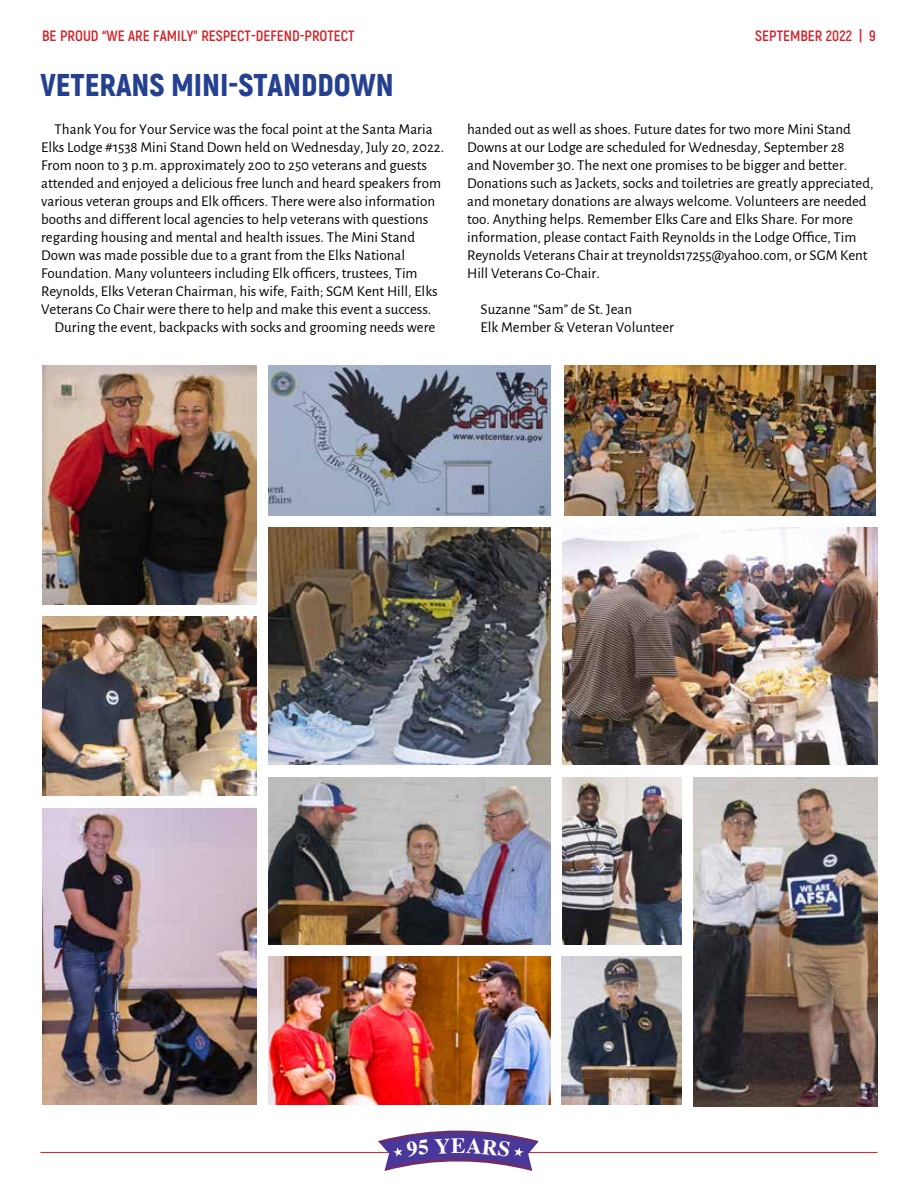
<style>
.page{position:relative;width:918px;height:1188px;background:#fff}
.page>*{position:absolute;margin:0;border:0;box-sizing:border-box;transform-origin:0 0}
.t1{font:900 31.5px "Akrobat";color:#25408f}
.t2{font:700 21.75px "Times";color:#fff}
.t3{font:15px/18px "Alegreya Sans";color:#000}
.t4{font:700 15px "Akrobat";color:#d2232a}
</style>
<div class="page">
<hr style="left:40px;top:1152px;width:838px;height:1px;background:#d2232a">
<svg style="left:379px;top:1128px;width:159px;height:15px"></svg>
<img style="left:43px;top:366px;width:213px;height:238px">
<img style="left:268px;top:366px;width:283px;height:149px">
<img style="left:564px;top:366px;width:311px;height:149px">
<img style="left:268px;top:528px;width:283px;height:237px">
<img style="left:43px;top:809px;width:213px;height:295px">
<img style="left:563px;top:528px;width:315px;height:237px">
<img style="left:43px;top:616px;width:213px;height:179px">
<img style="left:563px;top:778px;width:119px;height:166px">
<img style="left:268px;top:778px;width:283px;height:166px">
<img style="left:694px;top:778px;width:184px;height:329px">
<img style="left:562px;top:957px;width:120px;height:147px">
<img style="left:268px;top:957px;width:283px;height:147px">
<svg style="left:378px;top:1131px;width:160px;height:40px"></svg>
<p class="t4" style="left:42px;top:26px;width:314px">BE PROUD “WE ARE FAMILY” RESPECT-DEFEND-PROTECT</p>
<p class="t4" style="left:755px;top:26px;width:122px">SEPTEMBER 2022 | 9</p>
<h1 class="t1" style="left:40px;top:64px;width:355px">VETERANS MINI-STANDDOWN</h1>
<p class="t3" style="left:55px;top:119px;width:379px">Thank You for Your Service was the focal point at the Santa Maria</p>
<p class="t3" style="left:41px;top:137px;width:405px">Elks Lodge #1538 Mini Stand Down held on Wednesday, July 20, 2022.</p>
<p class="t3" style="left:41px;top:155px;width:388px">From noon to 3 p.m. approximately 200 to 250 veterans and guests</p>
<p class="t3" style="left:41px;top:173px;width:401px">attended and enjoyed a delicious free lunch and heard speakers from</p>
<p class="t3" style="left:41px;top:191px;width:396px">various veteran groups and Elk officers. There were also information</p>
<p class="t3" style="left:41px;top:209px;width:389px">booths and different local agencies to help veterans with questions</p>
<p class="t3" style="left:41px;top:227px;width:375px">regarding housing and mental and health issues. The Mini Stand</p>
<p class="t3" style="left:41px;top:245px;width:366px">Down was made possible due to a grant from the Elks National</p>
<p class="t3" style="left:41px;top:263px;width:378px">Foundation. Many volunteers including Elk officers, trustees, Tim</p>
<p class="t3" style="left:41px;top:281px;width:398px">Reynolds, Elks Veteran Chairman, his wife, Faith; SGM Kent Hill, Elks</p>
<p class="t3" style="left:41px;top:299px;width:392px">Veterans Co Chair were there to help and make this event a success.</p>
<p class="t3" style="left:55px;top:317px;width:382px">During the event, backpacks with socks and grooming needs were</p>
<p class="t3" style="left:467px;top:119px;width:408px">handed out as well as shoes. Future dates for two more Mini Stand Downs at our Lodge are scheduled for Wednesday, September 28<br>and November 30. The next one promises to be bigger and better.<br>Donations such as Jackets, socks and toiletries are greatly appreciated, and monetary donations are always welcome. Volunteers are needed too. Anything helps. Remember Elks Care and Elks Share. For more information, please contact Faith Reynolds in the Lodge Office, Tim Reynolds Veterans Chair at treynolds17255@yahoo.com, or SGM Kent Hill Veterans Co-Chair.</p>
<p class="t3" style="left:481px;top:299px;width:195px">Suzanne “Sam” de St. Jean<br>Elk Member &amp; Veteran Volunteer</p>
<h2 class="t2" style="left:451px;top:1125px;width:16px">E</h2>
</div>
